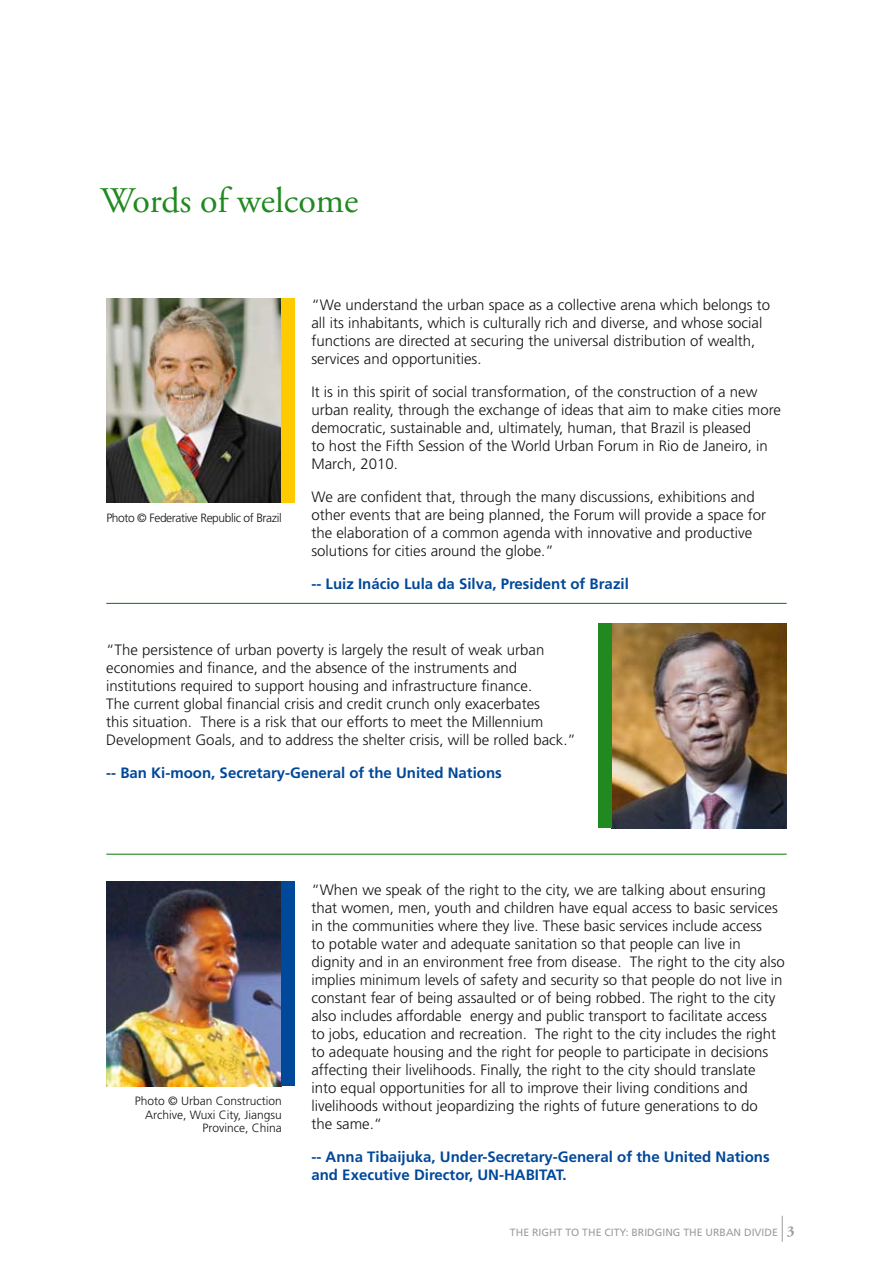
<style>
.page{position:relative;width:893px;height:1263px;background:#fff}
.page>*{position:absolute;margin:0;border:0;box-sizing:border-box;transform-origin:0 0}
.t1{font:36px "Adobe Garamond Pro";color:#20891f}
.t2{font:300 15px/18px "Frutiger";color:#151412}
.t3{font:700 15px/18px "Frutiger";color:#004899}
.t4{font:700 15px "Adobe Garamond Pro";color:#9b9d9f}
.t5{font:300 12px/13.5px "Frutiger";letter-spacing:-.015em;color:#151412;text-align:right}
.t6{font:300 12px "Frutiger";letter-spacing:-.035em;color:#151412}
.t7{font:10.5px "Frutiger";color:#9b9d9f}
</style>
<div class="page">
<svg style="left:782px;top:1216px;width:1px;height:26px"></svg>
<img style="left:106px;top:299px;width:176px;height:204px">
<img style="left:611px;top:624px;width:176px;height:204px">
<div style="left:282px;top:298px;width:13px;height:205px;background:#ffcb00"></div>
<hr style="left:106px;top:603px;width:681px;height:1px;background:#20891f">
<div style="left:598px;top:624px;width:13px;height:204px;background:#20891f"></div>
<hr style="left:106px;top:854px;width:681px;height:1px;background:#20891f">
<img style="left:106px;top:882px;width:176px;height:204px">
<div style="left:282px;top:882px;width:13px;height:204px;background:#004899"></div>
<h1 class="t1" style="left:101px;top:179px;width:259px">Words of welcome</h1>
<p class="t6" style="left:106px;top:511px;width:177px">Photo © Federative Republic of Brazil</p>
<p class="t2" style="left:311px;top:295px;width:460px">“We understand the urban space as a collective arena which belongs to all its inhabitants, which is culturally rich and diverse, and whose social functions are directed at securing the universal distribution of wealth, services and opportunities.</p>
<p class="t2" style="left:311px;top:382px;width:471px">It is in this spirit of social transformation, of the construction of a new urban reality, through the exchange of ideas that aim to make cities more democratic, sustainable and, ultimately, human, that Brazil is pleased<br>to host the Fifth Session of the World U rban Forum in Rio de Janeiro, in March, 2010.</p>
<p class="t2" style="left:311px;top:487px;width:456px">We are confident that, through the many discussions, exhibitions and other events that are being planned, the Forum will provide a space for the elaboration of a common agenda with innovative and productive solutions for cities around the globe.”</p>
<p class="t3" style="left:311px;top:574px;width:319px">-- Luiz Inácio Lula da Silva, President of Brazil</p>
<p class="t2" style="left:106px;top:640px;width:471px">“The persistence of urban poverty is largely the result of weak urban economies and finance, and the absence of the instruments and institutions required to support housing and infrastructure finance.<br>The current global financial crisis and credit crunch only exacerbates<br>this situation. There is a risk that our efforts to meet the M illennium Development Goals, and to address the shelter crisis, will be rolled back.”</p>
<p class="t3" style="left:106px;top:763px;width:397px">-- Ban Ki-moon, Secretary-General of the United Nations</p>
<p class="t5" style="left:135px;top:1094px;width:148px">Photo © U rban Construction<br>Archive, Wuxi City, Jiangsu<br>Province, China</p>
<p class="t2" style="left:311px;top:880px;width:475px">“When we speak of the right to the city, we are talking about ensuring that women, men, youth and children have equal access to basic services in the communities where they live. These basic services include access<br>to potable water and adequate sanitation so that people can live in dignity and in an environment free from disease. The right to the city also implies minimum levels of safety and security so that people do not live in constant fear of being assaulted or of being robbed. The right to the city also includes affordable energy and public transport to facilitate access<br>to jobs, education and recreation. The right to the city includes the right to adequate housing and the right for people to participate in decisions affecting their livelihoods. Finally, the right to the city should translate<br>into equal opportunities for all to improve their living conditions and livelihoods without jeopardizing the rights of future generations to do<br>the same.“</p>
<p class="t3" style="left:311px;top:1147px;width:460px">-- Anna Tibaijuka, Under-Secretary-General of the United Nations and Executive Director, UN-HABITAT.</p>
<p class="t7" style="left:510px;top:1226px;width:80px">THE RIGHT TO THE</p>
<p class="t7" style="left:604px;top:1226px;width:87px">CITY: BRIDGING THE</p>
<p class="t7" style="left:706px;top:1226px;width:16px">URBAN</p>
<p class="t7" style="left:744px;top:1226px;width:24px">DIVIDE</p>
<p class="t4" style="left:787px;top:1222px;width:9px">3</p>
</div>
